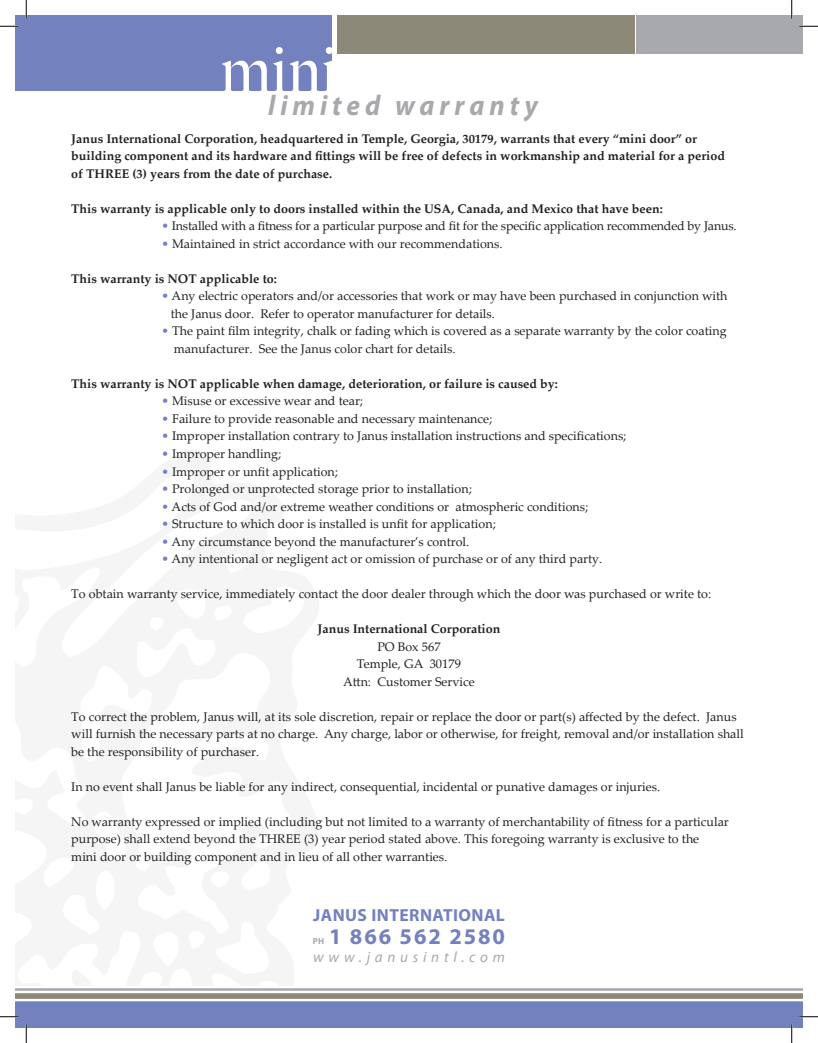
<style>
.page{position:relative;width:818px;height:1043px;background:#fff}
.page>*{position:absolute;margin:0;border:0;box-sizing:border-box;transform-origin:0 0}
.t1{font:500 64.5px "Big Caslon";color:#fff}
.t2{font:italic 700 28.5px "Myriad Pro";letter-spacing:.18em;color:#a8a9ad;scale:.95 1}
.t3{font:700 22.5px "Myriad Pro";letter-spacing:.085em;color:#7481bf}
.t4{font:700 17.5px "Myriad Pro";letter-spacing:.025em;color:#7481bf}
.t5{font:italic 15px "Myriad Pro";letter-spacing:.315em;color:#a8a9ad}
.t6{font:12.5px/17.5px "Palatino Linotype";color:#231f20}
.t7{font:700 12.5px/17.5px "Palatino";color:#231f20}
.s1{color:#7481bf}
.s2{font-size:8.75px;color:#a8a9ad}
</style>
<div class="page">
<div style="left:337px;top:15px;width:297px;height:39px;background:#8c8978"></div>
<div style="left:636px;top:15px;width:166px;height:39px;background:#a8a9ad"></div>
<div style="left:15px;top:15px;width:316px;height:76px;background:#7481bf"></div>
<svg style="left:0;top:25px;width:19px;height:2px"></svg>
<svg style="left:799px;top:25px;width:19px;height:2px"></svg>
<svg style="left:25px;top:0;width:2px;height:19px"></svg>
<svg style="left:791px;top:0;width:1px;height:19px"></svg>
<svg style="left:0;top:988px;width:818px;height:54px"></svg>
<p class="t1" style="left:220px;top:32px;width:119px">mini</p>
<p class="t2" style="left:268px;top:86px;width:285px">limited warranty</p>
<p class="t7" style="left:71px;top:129px;width:655px">Janus International Corporation, headquartered in Temple, Georgia, 30179, warrants that every “mini door” or building component and its hardware and fittings will be free of defects in workmanship and material for a period of THREE (3) years from the date of purchase.</p>
<p class="t7" style="left:71px;top:199px;width:593px">This warranty is applicable only to doors installed within the USA, Canada, and Mexico that have been:</p>
<p class="t6" style="left:161px;top:217px;width:577px"><span class="s1">•</span> Installed with a fitness for a particular purpose and fit for the specific application recommended by Janus.</p>
<p class="t6" style="left:161px;top:234px;width:343px"><span class="s1">•</span> Maintained in strict accordance with our recommendations.</p>
<p class="t7" style="left:71px;top:269px;width:207px">This warranty is NOT applicable to:</p>
<p class="t6" style="left:161px;top:287px;width:567px"><span class="s1">•</span> Any electric operators and/or accessories that work or may have been purchased in conjunction with</p>
<p class="t6" style="left:171px;top:304px;width:326px">the Janus door. Refer to operator manufacturer for details.</p>
<p class="t6" style="left:161px;top:322px;width:566px"><span class="s1">•</span> The paint film integrity, chalk or fading which is covered as a separate warranty by the color coating</p>
<p class="t6" style="left:174px;top:339px;width:283px">manufacturer. See the Janus color chart for details.</p>
<p class="t7" style="left:71px;top:374px;width:488px">This warranty is NOT applicable when damage, deterioration, or failure is caused by:</p>
<p class="t6" style="left:161px;top:392px;width:203px"><span class="s1">•</span> Misuse or excessive wear and tear;</p>
<p class="t6" style="left:161px;top:409px;width:332px"><span class="s1">•</span> Failure to provide reasonable and necessary maintenance;</p>
<p class="t6" style="left:161px;top:427px;width:466px"><span class="s1">•</span> Improper installation contrary to Janus installation instructions and specifications;</p>
<p class="t6" style="left:161px;top:444px;width:121px"><span class="s1">•</span> Improper handling;</p>
<p class="t6" style="left:161px;top:462px;width:178px"><span class="s1">•</span> Improper or unfit application;</p>
<p class="t6" style="left:161px;top:479px;width:312px"><span class="s1">•</span> Prolonged or unprotected storage prior to installation;</p>
<p class="t6" style="left:161px;top:497px;width:428px"><span class="s1">•</span> Acts of God and/or extreme weather conditions or atmospheric conditions;</p>
<p class="t6" style="left:161px;top:514px;width:336px"><span class="s1">•</span> Structure to which door is installed is unfit for application;</p>
<p class="t6" style="left:161px;top:532px;width:309px"><span class="s1">•</span> Any circumstance beyond the manufacturer’s control.</p>
<p class="t6" style="left:161px;top:549px;width:442px"><span class="s1">•</span> Any intentional or negligent act or omission of purchase or of any third party.</p>
<p class="t6" style="left:71px;top:584px;width:641px">To obtain warranty service, immediately contact the door dealer through which the door was purchased or write to:</p>
<p class="t7" style="left:317px;top:619px;width:184px">Janus International Corporation</p>
<p class="t6" style="left:377px;top:637px;width:65px">PO Box 567</p>
<p class="t6" style="left:357px;top:654px;width:105px">Temple, GA 30179</p>
<p class="t6" style="left:343px;top:672px;width:133px">Attn: Customer Service</p>
<p class="t6" style="left:71px;top:707px;width:674px">To correct the problem, Janus will, at its sole discretion, repair or replace the door or part(s) affected by the defect. Janus will furnish the necessary parts at no charge. Any charge, labor or otherwise, for freight, removal and/or installation shall be the responsibility of purchaser.</p>
<p class="t6" style="left:71px;top:777px;width:590px">In no event shall Janus be liable for any indirect, consequential, incidental or punative damages or injuries.</p>
<p class="t6" style="left:71px;top:812px;width:659px">No warranty expressed or implied (including but not limited to a warranty of merchantability of fitness for a particular purpose) shall extend beyond the THREE (3) year period stated above. This foregoing warranty is exclusive to the</p>
<p class="t6" style="left:71px;top:847px;width:377px">mini door or building component and in lieu of all other warranties.</p>
<p class="t4" style="left:313px;top:903px;width:193px">JANUS INTERNATIONAL</p>
<p class="t3" style="left:313px;top:921px;width:194px"><span class="s2">ph</span> 1 866 562 2580</p>
<p class="t5" style="left:313px;top:947px;width:193px">www.janusintl.com</p>
</div>
